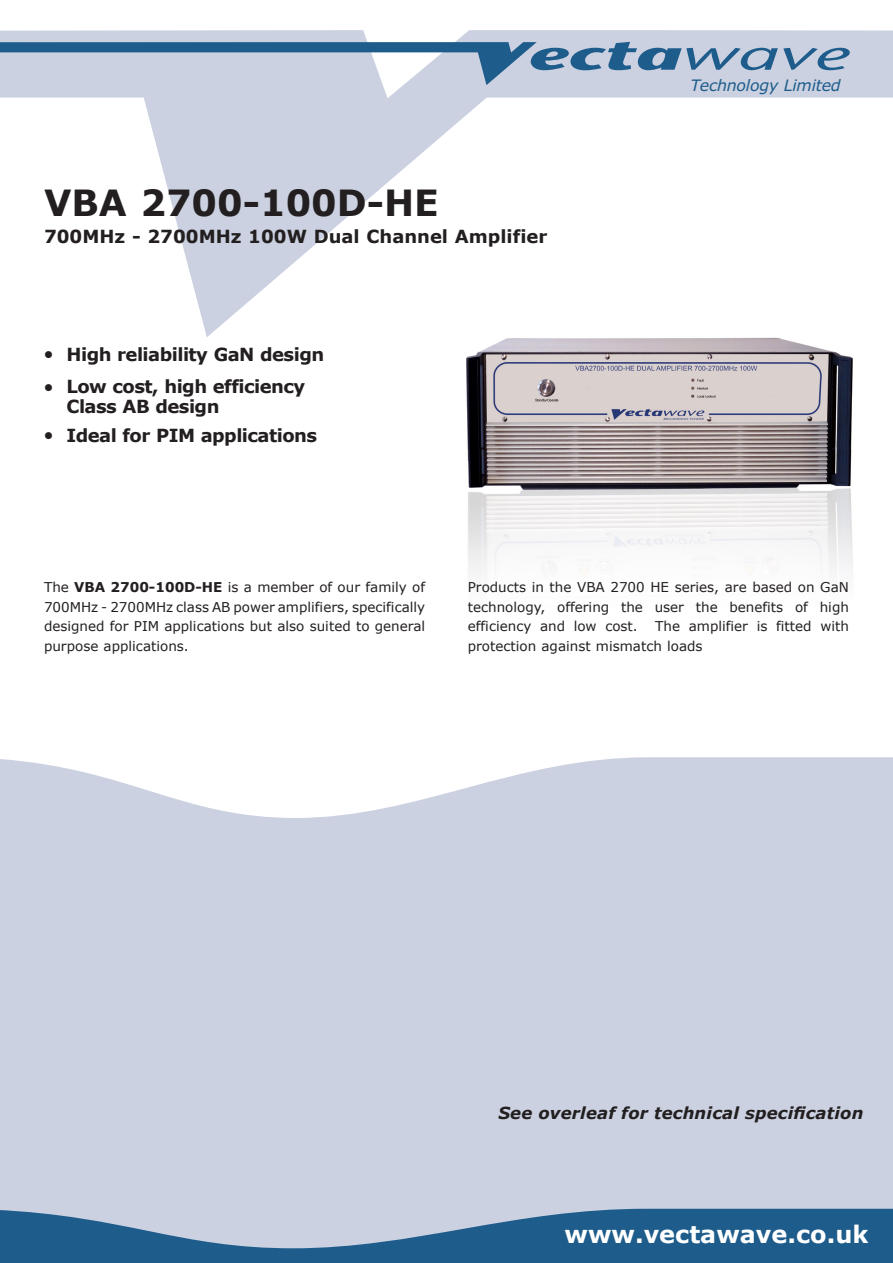
<style>
.page{position:relative;width:893px;height:1263px;background:#fff}
.page>*{position:absolute;margin:0;border:0;box-sizing:border-box;transform-origin:0 0}
.t1{font:700 36px "Verdana";color:#231f20}
.t2{font:700 24px "Verdana";color:#fff}
.t3{font:700 18px/19.5px "Verdana";letter-spacing:-.03em;color:#231f20}
.t4{font:700 18px "Verdana";color:#231f20}
.t5{font:italic 700 16.5px "Verdana";letter-spacing:.01em;color:#231f20}
.t6{font:italic 15.75px "Verdana";letter-spacing:-.015em;color:#1d5c8b}
.t7{font:13.5px/19.5px "Verdana";color:#231f20;text-align:justify}
.s1{font-weight:700}
</style>
<div class="page">
<svg style="left:0;top:30px;width:893px;height:307px"></svg>
<div style="left:0;top:757px;width:893px;height:452px;background:#cbd1e0"></div>
<svg style="left:0;top:1209px;width:893px;height:54px;background:#4b7ba1"></svg>
<img style="left:441px;top:282px;width:438px;height:293px">
<svg style="left:0;top:42px;width:850px;height:43px;background:#a0b4cb"></svg>
<p class="t1" style="left:44px;top:178px;width:396px">VBA 2700-100D-HE</p>
<p class="t4" style="left:44px;top:224px;width:505px">700MHz - 2700MHz 100W Dual Channel Amplifier</p>
<p class="t3" style="left:44px;top:344px;width:282px">● High reliability GaN design</p>
<p class="t3" style="left:67px;top:376px;width:240px;text-indent:-22px">● Low cost, high efficiency<br>Class AB design</p>
<p class="t3" style="left:44px;top:425px;width:275px">● Ideal for PIM applications</p>
<p class="t6" style="left:690px;top:75px;width:152px">Technology Limited</p>
<p class="t7" style="left:44px;top:577px;width:383px">The <span class="s1">VBA 2700-100D-HE</span> is a member of our family of 700MHz - 2700MHz class AB power amplifiers, specifically designed for PIM applications but also suited to general purpose applications.</p>
<p class="t7" style="left:468px;top:577px;width:383px">Products in the VBA 2700 HE series, are based on GaN technology, offering the user the benefits of high efficiency and low cost.</p>
<p class="t7" style="left:468px;top:616px;width:383px;text-indent:187px">The amplifier is fitted with protection against mismatch loads</p>
<p class="t5" style="left:498px;top:1101px;width:366px">See overleaf for technical specification</p>
<p class="t2" style="left:564px;top:1217px;width:305px">www.vectawave.co.uk</p>
</div>
